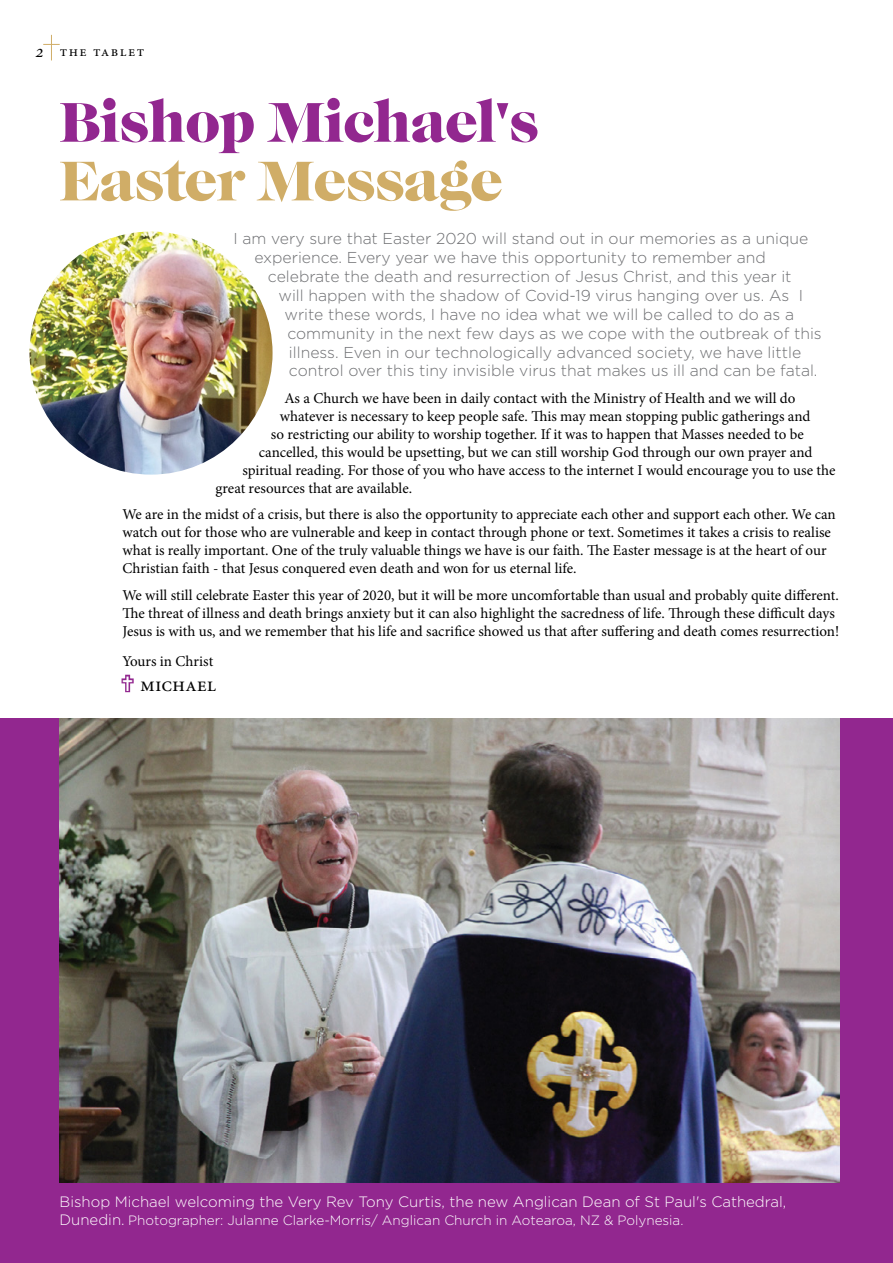
<style>
.page{position:relative;width:893px;height:1263px;background:#fff}
.page>*{position:absolute;margin:0;border:0;box-sizing:border-box;transform-origin:0 0}
.t1{font:57.9px "Caslon Gra D";letter-spacing:-.01em;color:#92278f}
.t2{font:57.9px "Caslon Gra D";letter-spacing:-.01em;color:#d0ad67}
.t3{font:21px "Minion Exp";color:#000}
.t4{font:300 15.75px/18.9px "Gotham";color:#6d6e71}
.t5{font:15px/18px "Minion Pro";letter-spacing:-.005em;color:#000}
.t6{font:300 15px "Gotham";color:#fff}
.t7{font:15px "Minion Exp";letter-spacing:.1em;color:#000}
.t8{font:300 13.5px "Gotham";color:#fff}
.s1{font-size:15px}
</style>
<div class="page">
<div style="left:0;top:719px;width:893px;height:544px;background:#92278f"></div>
<img style="left:29px;top:231px;width:244px;height:244px;border-radius:122px">
<img style="left:60px;top:719px;width:780px;height:463px">
<svg style="left:43px;top:35px;width:17px;height:25px"></svg>
<p class="t7" style="left:60px;top:46px;width:86px">the tablet</p>
<h1 class="t1" style="left:60px;top:88px;width:480px">Bishop Michael's</h1>
<h1 class="t2" style="left:60px;top:146px;width:445px">Easter Message</h1>
<p class="t4" style="left:254px;top:229px;width:555px;text-indent:-21px">I am very sure that Easter 2020 will stand out in our memories as a unique experience. Every year we have this opportunity to remember and</p>
<p class="t4" style="left:268px;top:266px;width:525px">celebrate the death and resurrection of Jesus Christ, and this year it</p>
<p class="t4" style="left:278px;top:285px;width:526px">will happen with the shadow of Covid-19 virus hanging over us. As I</p>
<p class="t4" style="left:284px;top:304px;width:511px">write these words, I have no idea what we will be called to do as a</p>
<p class="t4" style="left:287px;top:323px;width:536px">community in the next few days as we cope with the outbreak of this</p>
<p class="t4" style="left:289px;top:342px;width:514px">illness. Even in our technologically advanced society, we have little</p>
<p class="t4" style="left:289px;top:361px;width:530px">control over this tiny invisible virus that makes us ill and can be fatal.</p>
<p class="t5" style="left:284px;top:389px;width:512px">As a Church we have been in daily contact with the Ministry of Health and we will do</p>
<p class="t5" style="left:280px;top:407px;width:532px">whatever is necessary to keep people safe. This may mean stopping public gatherings and</p>
<p class="t5" style="left:271px;top:425px;width:534px">so restricting our ability to worship together. If it was to happen that Masses needed to be</p>
<p class="t5" style="left:259px;top:443px;width:555px">cancelled, this would be upsetting, but we can still worship God through our own prayer and</p>
<p class="t5" style="left:242px;top:461px;width:594px">spiritual reading. For those of you who have access to the internet I would encourage you to use the</p>
<p class="t5" style="left:215px;top:479px;width:198px">great resources that are available.</p>
<p class="t5" style="left:122px;top:506px;width:715px">We are in the midst of a crisis, but there is also the opportunity to appreciate each other and support each other. We can watch out for those who are vulnerable and keep in contact through phone or text. Sometimes it takes a crisis to realise what is really important. One of the truly valuable things we have is our faith. The Easter message is at the heart of our Christian faith - that Jesus conquered even death and won for us eternal life.</p>
<p class="t5" style="left:122px;top:586px;width:718px">We will still celebrate Easter this year of 2020, but it will be more uncomfortable than usual and probably quite different.<br>The threat of illness and death brings anxiety but it can also highlight the sacredness of life. Through these difficult days<br>Jesus is with us, and we remember that his life and sacrifice showed us that after suffering and death comes resurrection!</p>
<p class="t5" style="left:122px;top:652px;width:92px">Yours in Christ</p>
<h2 class="t3" style="left:140px;top:676px;width:78px">michael</h2>
<p class="t6" style="left:60px;top:1192px;width:728px">Bishop Michael welcoming the Very Rev Tony Curtis, the new Anglican Dean of St Paul's Cathedral,</p>
<p class="t8" style="left:60px;top:1211px;width:625px"><span class="s1">Dunedin.</span> Photographer: Julanne Clarke-Morris/ Anglican Church in Aotearoa, NZ &amp; Polynesia.</p>
</div>
